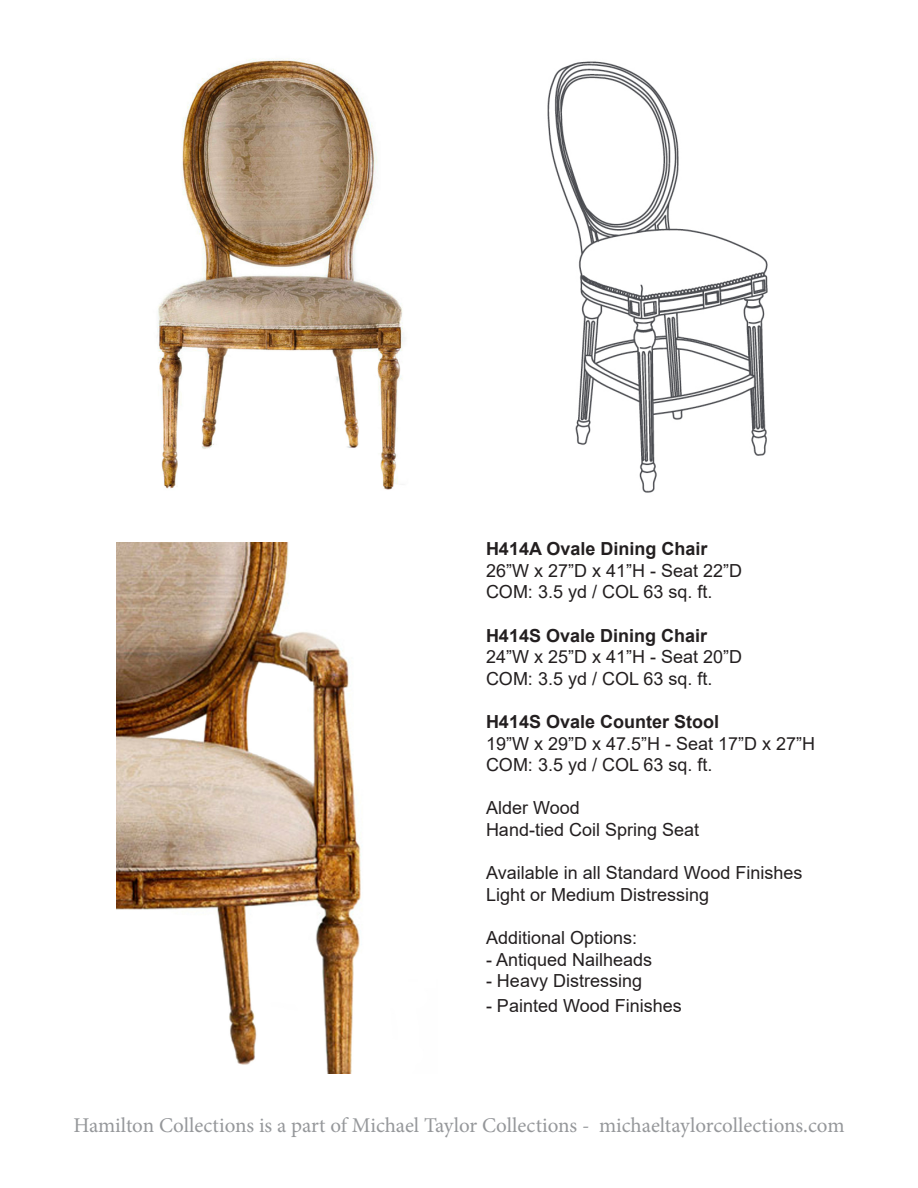
<style>
.page{position:relative;width:918px;height:1188px;background:#fff}
.page>*{position:absolute;margin:0;border:0;box-sizing:border-box;transform-origin:0 0}
.t1{font:21px "Minion Pro";color:#95979a}
.t2{font:18px "Arial";color:#231f20}
.t3{font:700 18px "Arial";color:#231f20}
</style>
<div class="page">
<img style="left:157px;top:58px;width:247px;height:432px">
<img style="left:116px;top:542px;width:245px;height:532px">
<img style="left:547px;top:61px;width:221px;height:432px">
<p class="t3" style="left:486px;top:536px;width:223px">H414A Ovale Dining Chair</p>
<p class="t2" style="left:486px;top:558px;width:258px">26”W x 27”D x 41”H - Seat 22”D</p>
<p class="t2" style="left:486px;top:580px;width:228px">COM: 3.5 yd / COL 63 sq. ft.</p>
<p class="t3" style="left:486px;top:623px;width:223px">H414S Ovale Dining Chair</p>
<p class="t2" style="left:486px;top:645px;width:258px">24”W x 25”D x 41”H - Seat 20”D</p>
<p class="t2" style="left:486px;top:666px;width:228px">COM: 3.5 yd / COL 63 sq. ft.</p>
<p class="t3" style="left:486px;top:709px;width:235px">H414S Ovale Counter Stool</p>
<p class="t2" style="left:486px;top:731px;width:331px">19”W x 29”D x 47.5”H - Seat 17”D x 27”H</p>
<p class="t2" style="left:486px;top:753px;width:228px">COM: 3.5 yd / COL 63 sq. ft.</p>
<p class="t2" style="left:486px;top:796px;width:95px">Alder Wood</p>
<p class="t2" style="left:486px;top:817px;width:215px">Hand-tied Coil Spring Seat</p>
<p class="t2" style="left:486px;top:861px;width:318px">Available in all Standard Wood Finishes</p>
<p class="t2" style="left:486px;top:882px;width:225px">Light or Medium Distressing</p>
<p class="t2" style="left:486px;top:925px;width:153px">Additional Options:</p>
<p class="t2" style="left:486px;top:947px;width:168px">- Antiqued Nailheads</p>
<p class="t2" style="left:486px;top:969px;width:158px">- Heavy Distressing</p>
<p class="t2" style="left:486px;top:994px;width:197px">- Painted Wood Finishes</p>
<p class="t1" style="left:73px;top:1111px;width:773px">Hamilton Collections is a part of Michael Taylor Collections - michaeltaylorcollections.com</p>
</div>
